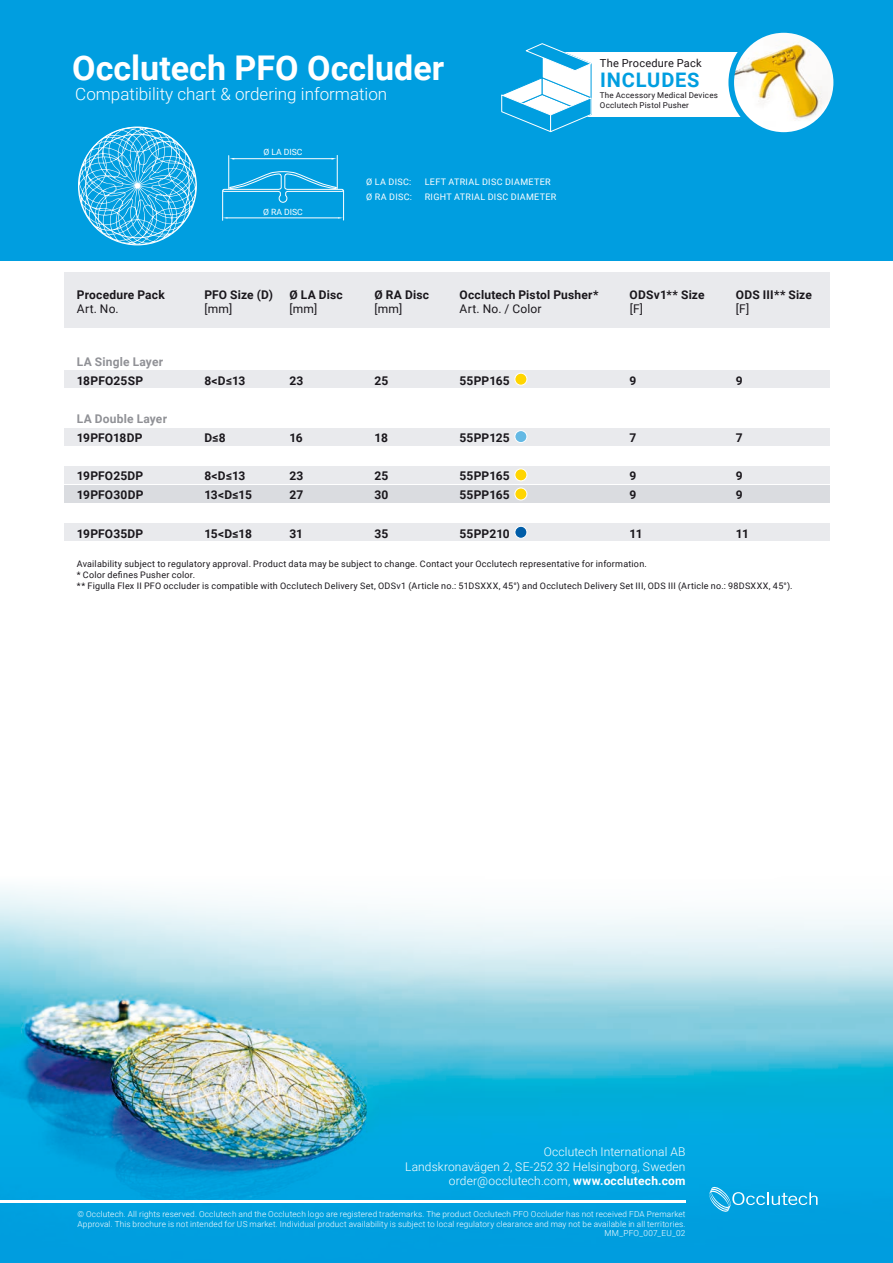
<style>
.page{position:relative;width:893px;height:1263px;background:#fff}
.page>*{position:absolute;margin:0;border:0;box-sizing:border-box;transform-origin:0 0}
.t1{font:700 34.05px "Roboto";color:#fff}
.t2{font:700 20.1px "Roboto";letter-spacing:.04em;color:#009ee0}
.t3{font:300 17.1px "Roboto";color:#fff}
.t4{font:700 12px "Roboto";letter-spacing:.015em;color:#1a171c}
.t5{font:300 12px/14.4px "Roboto";letter-spacing:.01em;color:#fff;text-align:right}
.t6{font:12px "Roboto";letter-spacing:.02em;color:#1a171c}
.t7{font:700 12px "Roboto";letter-spacing:.015em;color:#909196}
.t8{font:11.1px "Roboto";letter-spacing:.02em;color:#1a171c}
.t9{font:9px/10.8px "Roboto";letter-spacing:.025em;color:#1a171c}
.t10{font:9px "Roboto";letter-spacing:.035em;color:#fff}
.t11{font:8.55px "Roboto";color:#fff}
.t12{font:300 8.25px/9.9px "Roboto";letter-spacing:.02em;color:#fff;text-align:right}
.t13{font:8.1px/9.6px "Roboto";letter-spacing:.025em;color:#1a171c}
.s1{font-weight:700}
</style>
<div class="page">
<div style="left:0;top:0;width:893px;height:260px;background:#009ee0"></div>
<div style="left:0;top:1226px;width:893px;height:37px;background:#009edf"></div>
<svg style="left:0;top:887px;width:893px;height:339px;background:#6dc4df"></svg>
<svg style="left:78px;top:126px;width:119px;height:119px"></svg>
<hr style="left:233px;top:158px;width:100px;height:1px;background:#fff">
<hr style="left:337px;top:155px;width:1px;height:33px;background:#fff">
<hr style="left:228px;top:156px;width:1px;height:33px;background:#fff">
<svg style="left:222px;top:171px;width:123px;height:49px"></svg>
<hr style="left:0;top:1200px;width:686px;height:2px;background:#fff">
<svg style="left:709px;top:1186px;width:108px;height:26px;background:#27afe4"></svg>
<div style="left:64px;top:272px;width:765px;height:55px;background:#e9eaed"></div>
<div style="left:64px;top:371px;width:765px;height:17px;background:#e9eaed"></div>
<div style="left:64px;top:428px;width:765px;height:17px;background:#e9eaed"></div>
<div style="left:64px;top:466px;width:765px;height:17px;background:#e9eaed"></div>
<div style="left:64px;top:485px;width:765px;height:17px;background:#dadce0"></div>
<div style="left:64px;top:524px;width:765px;height:17px;background:#e9eaed"></div>
<div style="left:550px;top:52px;width:255px;height:64px;background:#fff"></div>
<img style="left:731px;top:30px;width:105px;height:105px;border-radius:52px">
<div style="left:728px;top:27px;width:111px;height:111px;border:6px solid #009ee0;border-radius:50%"></div>
<svg style="left:501px;top:43px;width:92px;height:90px"></svg>
<div style="left:515px;top:373px;width:12px;height:12px;background:#ffd500;border-radius:50%"></div>
<div style="left:514px;top:373px;width:13px;height:13px;border:1px solid #fff;border-radius:50%"></div>
<div style="left:515px;top:431px;width:12px;height:12px;background:#64b9e4;border-radius:50%"></div>
<div style="left:514px;top:430px;width:13px;height:13px;border:1px solid #fff;border-radius:50%"></div>
<div style="left:515px;top:488px;width:12px;height:12px;background:#ffd500;border-radius:50%"></div>
<div style="left:514px;top:488px;width:13px;height:12px;border:1px solid #fff;border-radius:50%"></div>
<div style="left:515px;top:469px;width:12px;height:12px;background:#ffd500;border-radius:50%"></div>
<div style="left:514px;top:468px;width:13px;height:13px;border:1px solid #fff;border-radius:50%"></div>
<div style="left:515px;top:526px;width:12px;height:12px;background:#005da8;border-radius:50%"></div>
<div style="left:514px;top:526px;width:13px;height:13px;border:1px solid #fff;border-radius:50%"></div>
<h1 class="t1" style="left:72px;top:44px;width:374px">Occlutech PFO Occluder</h1>
<h3 class="t3" style="left:75px;top:82px;width:313px">Compatibility chart &amp; ordering information</h3>
<p class="t11" style="left:263px;top:146px;width:41px">Ø LA DISC</p>
<p class="t11" style="left:263px;top:206px;width:41px">Ø RA DISC</p>
<p class="t10" style="left:366px;top:176px;width:47px">Ø LA DISC:</p>
<p class="t10" style="left:425px;top:176px;width:127px">LEFT ATRIAL DISC DIAMETER</p>
<p class="t10" style="left:366px;top:190px;width:47px">Ø RA DISC:</p>
<p class="t10" style="left:425px;top:190px;width:133px">RIGHT ATRIAL DISC DIAMETER</p>
<h3 class="t8" style="left:600px;top:55px;width:103px">The Procedure Pack</h3>
<h2 class="t2" style="left:600px;top:65px;width:101px">INCLUDES</h2>
<p class="t13" style="left:600px;top:90px;width:120px">The Accessory Medical Devices<br>Occlutech Pistol Pusher</p>
<h3 class="t4" style="left:77px;top:286px;width:89px">Procedure Pack</h3>
<h3 class="t4" style="left:204px;top:286px;width:70px">PFO Size (D)</h3>
<h3 class="t4" style="left:289px;top:286px;width:55px">Ø LA Disc</h3>
<h3 class="t4" style="left:374px;top:286px;width:56px">Ø RA Disc</h3>
<h3 class="t4" style="left:460px;top:286px;width:140px">Occlutech Pistol Pusher*</h3>
<h3 class="t4" style="left:630px;top:286px;width:76px">ODSv1** Size</h3>
<h3 class="t4" style="left:736px;top:286px;width:77px">ODS III** Size</h3>
<h3 class="t6" style="left:77px;top:301px;width:43px">Art. No.</h3>
<h3 class="t6" style="left:204px;top:301px;width:29px">[mm]</h3>
<h3 class="t6" style="left:289px;top:301px;width:29px">[mm]</h3>
<h3 class="t6" style="left:374px;top:301px;width:29px">[mm]</h3>
<h3 class="t6" style="left:460px;top:301px;width:84px">Art. No. / Color</h3>
<h3 class="t6" style="left:630px;top:301px;width:15px">[F]</h3>
<h3 class="t6" style="left:736px;top:301px;width:15px">[F]</h3>
<h3 class="t7" style="left:77px;top:353px;width:88px">LA Single Layer</h3>
<h3 class="t4" style="left:77px;top:372px;width:68px">18PFO25SP</h3>
<h3 class="t4" style="left:204px;top:372px;width:43px">8&lt;D≤13</h3>
<h3 class="t4" style="left:289px;top:372px;width:16px">23</h3>
<h3 class="t4" style="left:374px;top:372px;width:15px">25</h3>
<h3 class="t4" style="left:460px;top:372px;width:52px">55PP165</h3>
<h3 class="t4" style="left:630px;top:372px;width:8px">9</h3>
<h3 class="t4" style="left:736px;top:372px;width:8px">9</h3>
<h3 class="t7" style="left:77px;top:410px;width:92px">LA Double Layer</h3>
<h3 class="t4" style="left:77px;top:429px;width:67px">19PFO18DP</h3>
<h3 class="t4" style="left:204px;top:429px;width:23px">D≤8</h3>
<h3 class="t4" style="left:289px;top:429px;width:15px">16</h3>
<h3 class="t4" style="left:374px;top:429px;width:15px">18</h3>
<h3 class="t4" style="left:460px;top:429px;width:52px">55PP125</h3>
<h3 class="t4" style="left:630px;top:429px;width:8px">7</h3>
<h3 class="t4" style="left:736px;top:429px;width:8px">7</h3>
<h3 class="t4" style="left:77px;top:468px;width:68px">19PFO25DP</h3>
<h3 class="t4" style="left:204px;top:468px;width:43px">8&lt;D≤13</h3>
<h3 class="t4" style="left:289px;top:468px;width:16px">23</h3>
<h3 class="t4" style="left:374px;top:468px;width:15px">25</h3>
<h3 class="t4" style="left:460px;top:468px;width:52px">55PP165</h3>
<h3 class="t4" style="left:630px;top:468px;width:8px">9</h3>
<h3 class="t4" style="left:736px;top:468px;width:8px">9</h3>
<h3 class="t4" style="left:77px;top:487px;width:68px">19PFO30DP</h3>
<h3 class="t4" style="left:204px;top:487px;width:49px">13&lt;D≤15</h3>
<h3 class="t4" style="left:289px;top:487px;width:15px">27</h3>
<h3 class="t4" style="left:374px;top:487px;width:15px">30</h3>
<h3 class="t4" style="left:460px;top:487px;width:52px">55PP165</h3>
<h3 class="t4" style="left:630px;top:487px;width:8px">9</h3>
<h3 class="t4" style="left:736px;top:487px;width:8px">9</h3>
<h3 class="t4" style="left:77px;top:525px;width:68px">19PFO35DP</h3>
<h3 class="t4" style="left:204px;top:525px;width:49px">15&lt;D≤18</h3>
<h3 class="t4" style="left:289px;top:525px;width:15px">31</h3>
<h3 class="t4" style="left:374px;top:525px;width:15px">35</h3>
<h3 class="t4" style="left:460px;top:525px;width:52px">55PP210</h3>
<h3 class="t4" style="left:630px;top:525px;width:14px">11</h3>
<h3 class="t4" style="left:736px;top:525px;width:14px">11</h3>
<p class="t9" style="left:77px;top:558px;width:717px">Availability subject to regulatory approval. Product data may be subject to change. Contact your Occlutech representative for information.<br>* Color defines Pusher color.<br>** Figulla Flex II PFO occluder is compatible with Occlutech Delivery Set, ODSv1 (Article no.: 51DSXXX, 45°) and Occlutech Delivery Set III, ODS III (Article no.: 98DSXXX, 45°).</p>
<h3 class="t5" style="left:405px;top:1144px;width:282px">Occlutech International AB<br>Landskronavägen 2, SE-252 32 Helsingborg, Sweden order@occlutech.com, <span class="s1">www.occlutech.com</span></h3>
<p class="t12" style="left:77px;top:1208px;width:610px">© Occlutech. All rights reserved. Occlutech and the Occlutech logo are registered trademarks. The product Occlutech PFO Occluder has not received FDA Premarket<br>Approval. This brochure is not intended for US market. Individual product availability is subject to local regulatory clearance and may not be available in all territories.<br>MM_PFO_007_EU_02</p>
</div>
